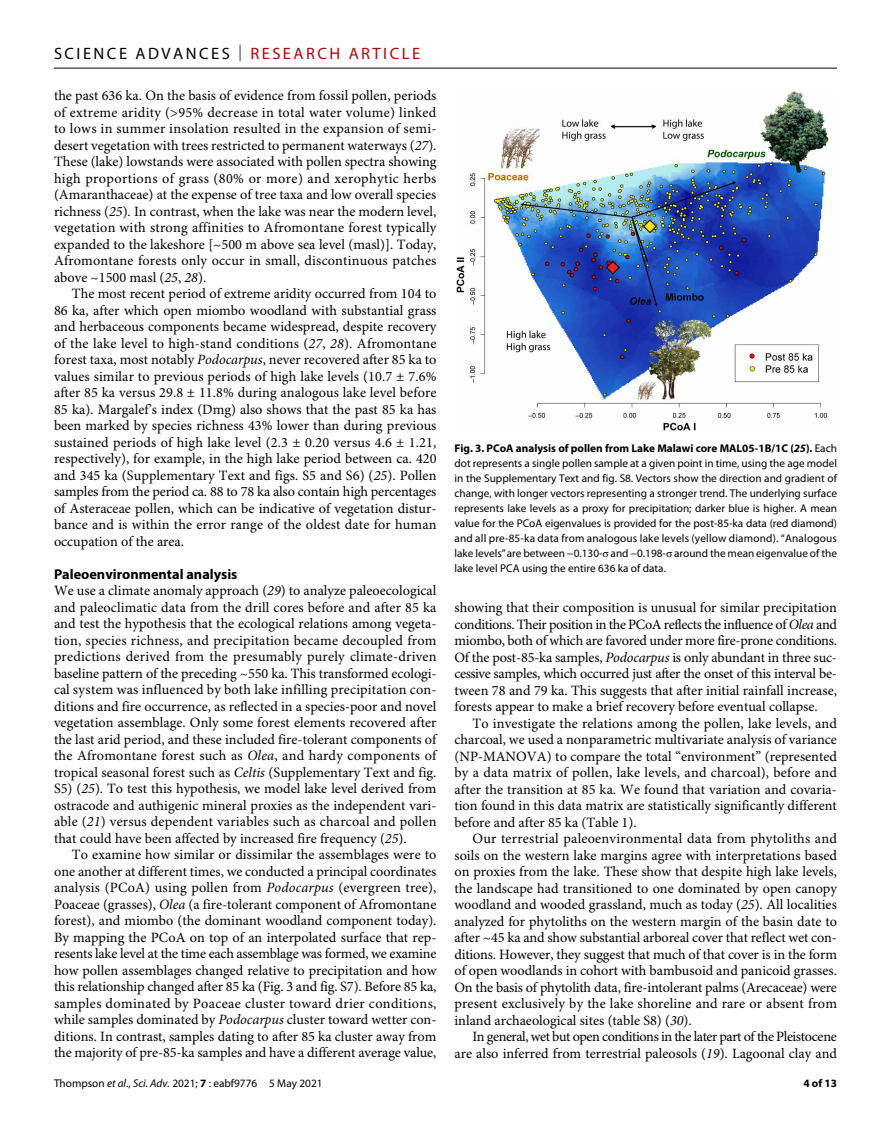
<style>
.page{position:relative;width:891px;height:1134px;background:#fff}
.page>*{position:absolute;margin:0;border:0;box-sizing:border-box;transform-origin:0 0}
.t1{font:16.5px "Myriad Pro";letter-spacing:.15em;color:#000}
.t2{font:14.25px/16.5px "Minion Pro";color:#000;text-align:justify}
.t3{font:700 14.25px "Myriad Pro";color:#000}
.t4{font:11.25px/15px "Myriad Pro";color:#000;text-align:justify}
.t5{font:700 11.25px "Myriad Pro";color:#000}
.s1{font-weight:300}
.s2{color:#b10508}
.s3{font-style:italic}
.s4{font-weight:700}
.s5{font-weight:700;font-style:italic}
</style>
<div class="page">
<hr style="left:54px;top:68px;width:783px;height:1px;background:#000">
<img style="left:457px;top:90px;width:372px;height:341px">
<p class="t1" style="left:54px;top:40px;width:368px">SCIENCE ADVANCES <span class="s1">|</span> <span class="s2">RESEARCH ARTICLE</span></p>
<p class="t2" style="left:54px;top:89px;width:384px">the past 636 ka. On the basis of evidence from fossil pollen, periods of extreme aridity (&gt;95% decrease in total water volume) linked to lows in summer insolation resulted in the expansion of semi&shy;desert vegetation with trees restricted to permanent waterways (<span class="s3">27</span>).<br>These (lake) lowstands were associated with pollen spectra showing high proportions of grass (80% or more) and xerophytic herbs (Amaranthaceae) at the expense of tree taxa and low overall species richness (<span class="s3">25</span>). In contrast, when the lake was near the modern level, vegetation with strong affinities to Afromontane forest typically expanded to the lakeshore [~500 m above sea level (masl)]. Today, Afromontane forests only occur in small, discontinuous patches above ~1500 masl (<span class="s3">25</span>, <span class="s3">28</span>).</p>
<p class="t2" style="left:54px;top:287px;width:384px;text-indent:18px">The most recent period of extreme aridity occurred from 104 to 86 ka, after which open miombo woodland with substantial grass and herbaceous components became widespread, despite recovery of the lake level to high-stand conditions (<span class="s3">27</span>, <span class="s3">28</span>). Afromontane forest taxa, most notably <span class="s3">Podocarpus</span>, never recovered after 85 ka to values similar to previous periods of high lake levels (10.7 ± 7.6% after 85 ka versus 29.8 ± 11.8% during analogous lake level before 85 ka). Margalef’s index (Dmg) also shows that the past 85 ka has been marked by species richness 43% lower than during previous sustained periods of high lake level (2.3 ± 0.20 versus 4.6 ± 1.21, respectively), for example, in the high lake period between ca. 420 and 345 ka (Supplementary Text and figs. S5 and S6) (<span class="s3">25</span>). Pollen samples from the period ca. 88 to 78 ka also contain high percentages of Asteraceae pollen, which can be indicative of vegetation distur&shy;bance and is within the error range of the oldest date for human occupation of the area.</p>
<p class="t3" style="left:54px;top:562px;width:185px">Paleoenvironmental analysis</p>
<p class="t2" style="left:54px;top:584px;width:384px">We use a climate anomaly approach (<span class="s3">29</span>) to analyze paleoecological and paleoclimatic data from the drill cores before and after 85 ka and test the hypothesis that the ecological relations among vegeta&shy;tion, species richness, and precipitation became decoupled from predictions derived from the presumably purely climate-driven baseline pattern of the preceding ~550 ka. This transformed ecologi&shy;cal system was influenced by both lake infilling precipitation con&shy;ditions and fire occurrence, as reflected in a species-poor and novel vegetation assemblage. Only some forest elements recovered after the last arid period, and these included fire-tolerant components of the Afromontane forest such as <span class="s3">Olea</span>, and hardy components of tropical seasonal forest such as <span class="s3">Celtis</span> (Supplementary Text and fig.<br>S5) (<span class="s3">25</span>). To test this hypothesis, we model lake level derived from ostracode and authigenic mineral proxies as the independent vari&shy;able (<span class="s3">21</span>) versus dependent variables such as charcoal and pollen that could have been affected by increased fire frequency (<span class="s3">25</span>).</p>
<p class="t2" style="left:54px;top:848px;width:384px;text-indent:18px">To examine how similar or dissimilar the assemblages were to one another at different times, we conducted a principal coordinates analysis (PCoA) using pollen from <span class="s3">Podocarpus</span> (evergreen tree), Poaceae (grasses), <span class="s3">Olea</span> (a fire-tolerant component of Afromontane forest), and miombo (the dominant woodland component today).<br>By mapping the PCoA on top of an interpolated surface that rep&shy;resents lake level at the time each assemblage was formed, we examine how pollen assemblages changed relative to precipitation and how this relationship changed after 85 ka (Fig. 3 and fig. S7). Before 85 ka, samples dominated by Poaceae cluster toward drier conditions, while samples dominated by <span class="s3">Podocarpus</span> cluster toward wetter con&shy;ditions. In contrast, samples dating to after 85 ka cluster away from the majority of pre-85-ka samples and have a different average value,</p>
<p class="t4" style="left:54px;top:1076px;width:270px">Thompson <span class="s3">et al</span>., <span class="s3">Sci. Adv.</span> 2021; <span class="s4">7</span> : eabf9776 5 May 2021</p>
<p class="t4" style="left:454px;top:441px;width:384px"><span class="s4">Fig. 3. PCoA analysis of pollen from Lake Malawi core MAL05-1B/1C (</span><span class="s5">25</span><span class="s4">).</span> Each dot represents a single pollen sample at a given point in time, using the age model in the Supplementary Text and fig. S8. Vectors show the direction and gradient of change, with longer vectors representing a stronger trend. The underlying surface represents lake levels as a proxy for precipitation; darker blue is higher. A mean value for the PCoA eigenvalues is provided for the post-85-ka data (red diamond) and all pre-85-ka data from analogous lake levels (yellow diamond). “Analogous lake levels” are between −0.130-▲ and −0.198-▲ around the mean eigenvalue of the lake level PCA using the entire 636 ka of data.</p>
<p class="t2" style="left:454px;top:601px;width:384px">showing that their composition is unusual for similar precipitation conditions. Their position in the PCoA reflects the influence of <span class="s3">Olea</span> and miombo, both of which are favored under more fire-prone conditions.<br>Of the post-85-ka samples, <span class="s3">Podocarpus</span> is only abundant in three suc&shy;cessive samples, which occurred just after the onset of this interval be&shy;tween 78 and 79 ka. This suggests that after initial rainfall increase, forests appear to make a brief recovery before eventual collapse.</p>
<p class="t2" style="left:454px;top:716px;width:384px;text-indent:18px">To investigate the relations among the pollen, lake levels, and charcoal, we used a nonparametric multivariate analysis of variance (NP-MANOVA) to compare the total “environment” (represented by a data matrix of pollen, lake levels, and charcoal), before and after the transition at 85 ka. We found that variation and covaria&shy;tion found in this data matrix are statistically significantly different before and after 85 ka (Table 1).</p>
<p class="t2" style="left:454px;top:832px;width:384px;text-indent:18px">Our terrestrial paleoenvironmental data from phytoliths and soils on the western lake margins agree with interpretations based on proxies from the lake. These show that despite high lake levels, the landscape had transitioned to one dominated by open canopy woodland and wooded grassland, much as today (<span class="s3">25</span>). All localities analyzed for phytoliths on the western margin of the basin date to after ~45 ka and show substantial arboreal cover that reflect wet con&shy;ditions. However, they suggest that much of that cover is in the form of open woodlands in cohort with bambusoid and panicoid grasses.<br>On the basis of phytolith data, fire-intolerant palms (Arecaceae) were present exclusively by the lake shoreline and rare or absent from inland archaeological sites (table S8) (<span class="s3">30</span>).</p>
<p class="t2" style="left:454px;top:1030px;width:384px;text-align:right">In general, wet but open conditions in the later part of the Pleistocene are also inferred from terrestrial paleosols (<span class="s3">19</span>). Lagoonal clay and</p>
<p class="t5" style="left:803px;top:1074px;width:35px">4 of 13</p>
</div>
